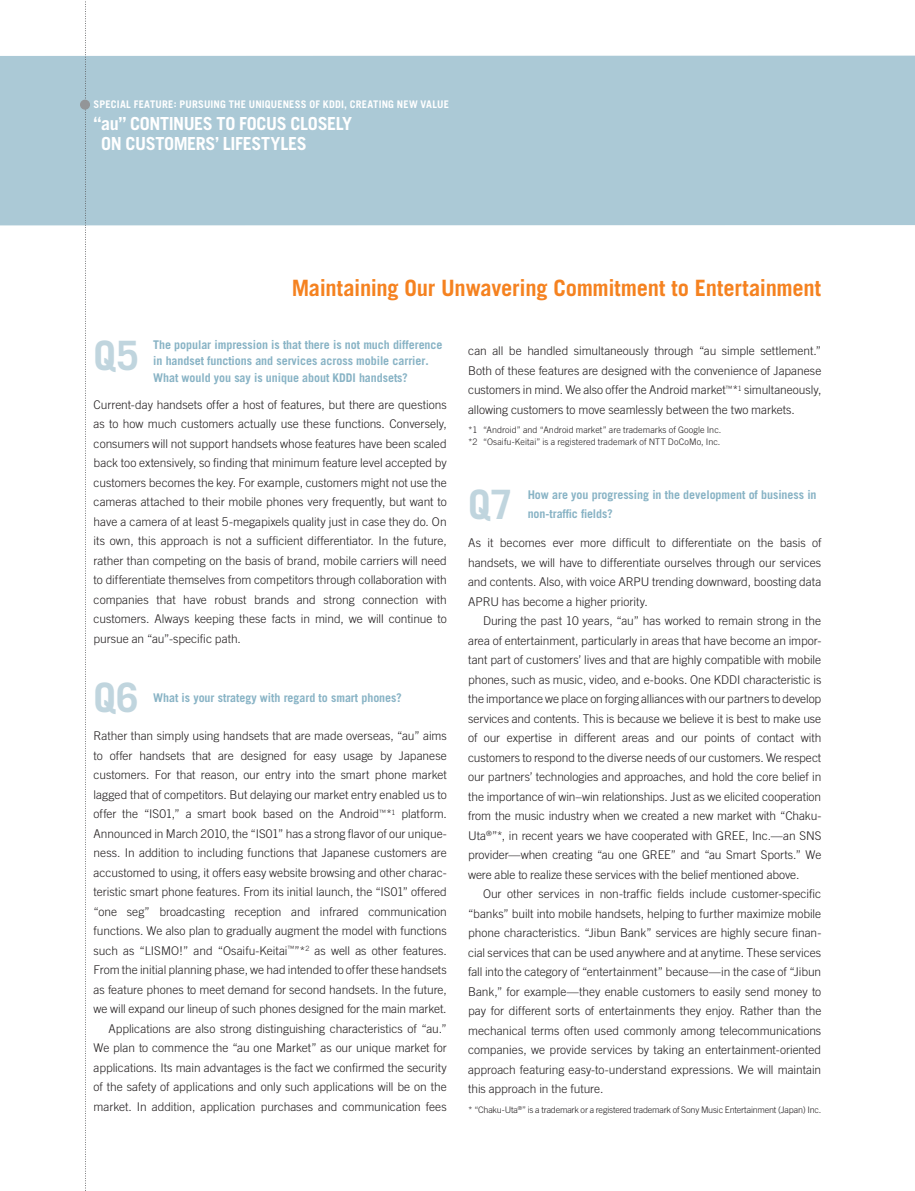
<style>
.page{position:relative;width:915px;height:1191px;background:#fff}
.page>*{position:absolute;margin:0;border:0;box-sizing:border-box;transform-origin:0 0}
.t1{font:700 40.5px "Trade Gothic";color:#c0d5de}
.t2{font:700 22.5px "Trade Gothic";letter-spacing:-.01em;color:#f58220}
.t3{font:700 18px/19.5px "Trade Gothic";letter-spacing:-.02em;color:#fff}
.t4{font:300 12px/19.5px "Trade Gothic";letter-spacing:-.005em;color:#231f20;text-align:justify}
.t5{font:700 12px/16.5px "Trade Gothic";letter-spacing:-.005em;color:#88b3c5}
.t6{font:700 10.5px "Trade Gothic";letter-spacing:.015em;color:#fff}
.t7{font:300 9px/12px "Trade Gothic";color:#231f20}
.t8{font:300 9px "Trade Gothic";letter-spacing:-.02em;color:#231f20}
</style>
<div class="page">
<div style="left:0;top:55px;width:914px;height:170px;background:#abc9d6"></div>
<svg style="left:85px;top:1px;width:1px;height:1190px"></svg>
<div style="left:81px;top:100px;width:8px;height:9px;background:#939598;border-radius:50%"></div>
<div style="left:80px;top:100px;width:10px;height:10px;border:2px solid #939598;border-radius:50%"></div>
<p class="t6" style="left:94px;top:98px;width:191px">Special Feature: Pursuing the Uniqueness</p>
<p class="t6" style="left:309px;top:98px;width:140px">of KDDI, Creating New Value</p>
<p class="t3" style="left:101px;top:114px;width:252px;text-indent:-8px">“au” Continues to Focus Closely on Custome</p>
<p class="t3" style="left:196px;top:133px;width:49px">rs’ Lifest</p>
<p class="t3" style="left:270px;top:133px;width:27px">yles</p>
<p class="t2" style="left:291px;top:274px;width:531px">Maintaining Our Unwavering Commitment to Entertainment</p>
<p class="t1" style="left:94px;top:330px;width:47px">Q5</p>
<p class="t5" style="left:153px;top:336px;width:291px">The popular impression is that there is not much difference in handset functions and services across mobile carrier.<br>What would you say is unique about KDDI handsets?</p>
<p class="t4" style="left:94px;top:394px;width:354px">Current-day handsets offer a host of features, but there are questions as to how much customers actually use these functions. Conversely, consumers will not support handsets whose features have been scaled back too extensively, so finding that minimum feature level accepted by customers becomes the key. For example, customers might not use the cameras attached to their mobile phones very frequently, but want to have a camera of at least 5-megapixels quality just in case they do. On its own, this approach is not a sufficient differentiator. In the future, rather than competing on the basis of brand, mobile carriers will need to differentiate themselves from competitors through collaboration with companies that have robust brands and strong connection with customers. Always keeping these facts in mind, we will continue to pursue an “au”-specific path.</p>
<p class="t1" style="left:94px;top:672px;width:47px">Q6</p>
<p class="t5" style="left:153px;top:689px;width:250px">What is your strategy with regard to smart phones?</p>
<p class="t4" style="left:94px;top:726px;width:354px;text-align:right">Rather than simply using handsets that are made overseas, “au” aims to offer handsets that are designed for easy usage by Japanese customers. For that reason, our entry into the smart phone market lagged that of competitors. But delaying our market entry enabled us to offer the “IS01,” a smart book based on the Android<sup>™</sup>*<sup>1</sup> platform.<br>Announced in March 2010, the “IS01” has a strong flavor of our unique&shy;ness. In addition to including functions that Japanese customers are accustomed to using, it offers easy website browsing and other charac&shy;teristic smart phone features. From its initial launch, the “IS01” offered “one seg” broadcasting reception and infrared communication functions. We also plan to gradually augment the model with functions such as “LISMO!” and “Osaifu-Keitai<sup>™</sup>”*<sup>2</sup> as well as other features.<br>From the initial planning phase, we had intended to offer these handsets as feature phones to meet demand for second handsets. In the future, we will expand our lineup of such phones designed for the main market.<br>Applications are also strong distinguishing characteristics of “au.” We plan to commence the “au one Market” as our unique market for applications. Its main advantages is the fact we confirmed the security of the safety of applications and only such applications will be on the market. In addition, application purchases and communication fees</p>
<p class="t4" style="left:468px;top:341px;width:354px">can all be handled simultaneously through “au simple settlement.” Both of these features are designed with the convenience of Japanese customers in mind. We also offer the Android market<sup>™</sup>*<sup>1</sup> simultaneously, allowing customers to move seamlessly between the two markets.</p>
<p class="t7" style="left:468px;top:424px;width:255px">*1 “Android” and “Android market” are trademarks of Google Inc. *2 “Osaifu-Keitai” is a registered trademark of NTT DoCoMo, Inc.</p>
<p class="t1" style="left:468px;top:479px;width:46px">Q7</p>
<p class="t5" style="left:527px;top:484px;width:290px;line-height:19.5px">How are you progressing in the development of business in non-traffic fields?</p>
<p class="t4" style="left:468px;top:533px;width:355px">As it becomes ever more difficult to differentiate on the basis of</p>
<p class="t4" style="left:468px;top:552px;width:354px">handsets, we will have to differentiate ourselves through our services</p>
<p class="t4" style="left:468px;top:572px;width:354px">and contents. Also, with voice AR PU trending downward, boosting data</p>
<p class="t4" style="left:468px;top:591px;width:181px">APRU has become a higher priority.</p>
<p class="t4" style="left:483px;top:611px;width:339px">During the past 10 years, “au” has worked to remain strong in the</p>
<p class="t4" style="left:468px;top:630px;width:354px">area of entertainment, particularly in areas that have become an impor-</p>
<p class="t4" style="left:468px;top:650px;width:354px">tant part of customers’ lives and that are highly compatible with mobile</p>
<p class="t4" style="left:468px;top:669px;width:354px">phones, such as music, video, and e-books. One KDDI characteristic is</p>
<p class="t4" style="left:468px;top:689px;width:354px">the importance we place on forging alliances with our partners to develop</p>
<p class="t4" style="left:468px;top:708px;width:354px">services and contents. This is because we believe it is best to make use</p>
<p class="t4" style="left:468px;top:728px;width:354px">of our expertise in different areas and our points of contact with</p>
<p class="t4" style="left:468px;top:747px;width:354px">customers to respond to the diverse needs of our customers. We respect</p>
<p class="t4" style="left:468px;top:767px;width:354px">our partners’ technologies and approaches, and hold the core belief in</p>
<p class="t4" style="left:468px;top:786px;width:354px">the importance of win–win relationships. Just as we elicited cooperation</p>
<p class="t4" style="left:468px;top:806px;width:354px">from the music industry when we created a new market with “Chaku-</p>
<p class="t4" style="left:468px;top:825px;width:339px">Uta<sup>®</sup>”*, in recent years we have cooperated with GREE, Inc.—an SNS</p>
<p class="t4" style="left:468px;top:845px;width:354px">provider—when creating “au one GREE” and “au Smart Sports.” We</p>
<p class="t4" style="left:468px;top:864px;width:333px">were able to realize these services with the belief mentioned above.</p>
<p class="t4" style="left:483px;top:884px;width:339px">Our other services in non-traffic fields include customer-specific</p>
<p class="t4" style="left:468px;top:903px;width:354px">“banks” built into mobile handsets, helping to further maximize mobile</p>
<p class="t4" style="left:468px;top:923px;width:354px">phone characteristics. “Jibun Bank” services are highly secure finan-</p>
<p class="t4" style="left:468px;top:942px;width:354px">cial services that can be used anywhere and at anytime. These services</p>
<p class="t4" style="left:468px;top:962px;width:354px">fall into the category of “entertainment” because—in the case of “Jibun</p>
<p class="t4" style="left:468px;top:981px;width:354px">Bank,” for example—they enable customers to easily send money to</p>
<p class="t4" style="left:468px;top:1001px;width:354px">pay for different sorts of entertainments they enjoy. Rather than the</p>
<p class="t4" style="left:468px;top:1020px;width:354px">mechanical terms often used commonly among telecommunications</p>
<p class="t4" style="left:468px;top:1040px;width:354px">companies, we provide services by taking an entertainment-oriented</p>
<p class="t4" style="left:468px;top:1059px;width:354px">approach featuring easy-to-understand expressions. We will maintain</p>
<p class="t4" style="left:468px;top:1079px;width:137px">this approach in the future.</p>
<p class="t8" style="left:468px;top:1104px;width:354px">* “Chaku-Uta<sup>®</sup>” is a trademark or a registered trademark of Sony Music Entertainment (Japan) Inc.</p>
</div>
